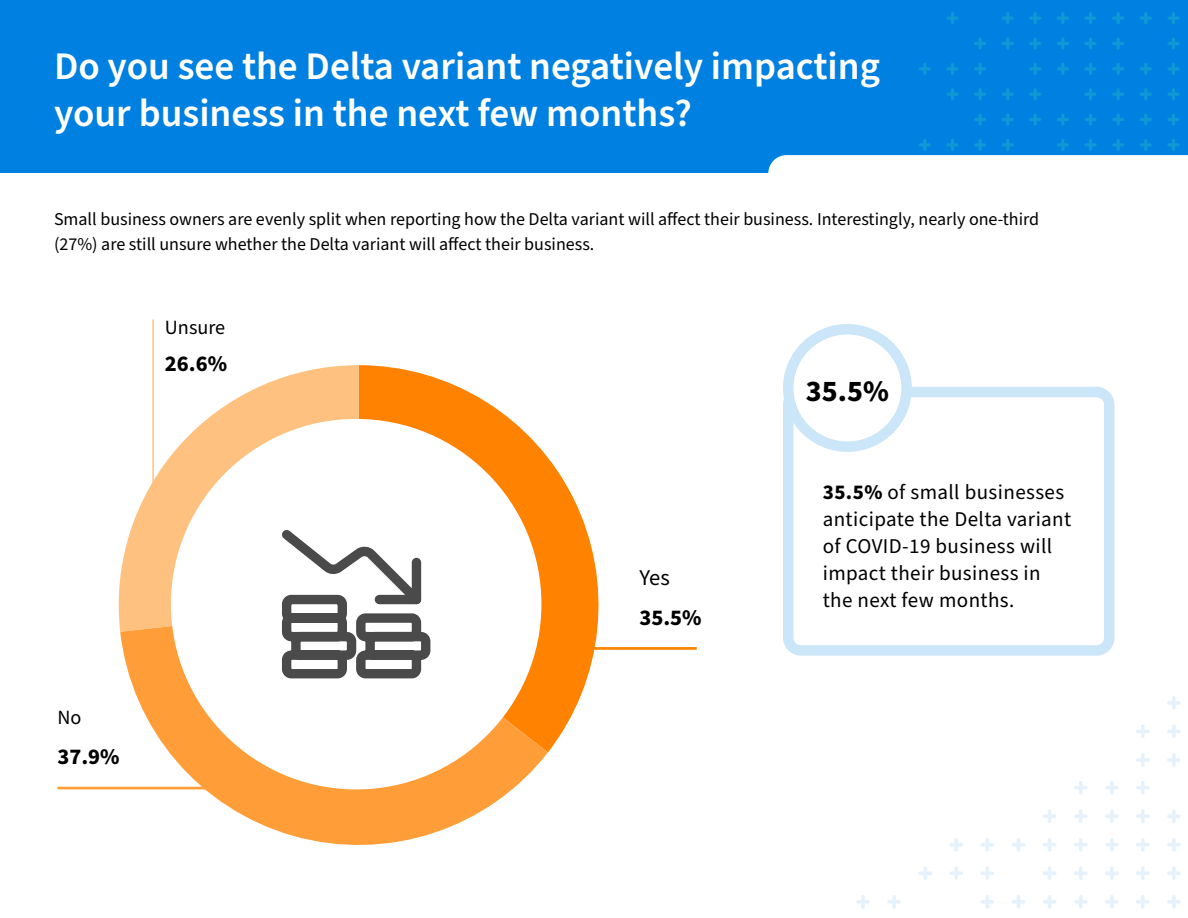
<style>
.page{position:relative;width:1188px;height:918px;background:#fff}
.page>*{position:absolute;margin:0;border:0;box-sizing:border-box;transform-origin:0 0}
.heading_3{font:600 39px/46.5px "Source Sans Pro";color:#fff}
.Chart_number{font:700 30px "Source Sans Pro";color:#000}
.Chart_number-2{font:700 22.5px "Source Sans Pro";color:#000}
.Chart_number-3{font:22.5px "Source Sans Pro";color:#000}
.Intro_para{font:21px/27px "Source Sans Pro";letter-spacing:.02em;color:#000}
.Chart_number-4{font:20.1px "Source Sans Pro";color:#000}
.Body{font:18px/25.5px "Source Sans Pro";color:#000}
.s1{font-weight:700}
</style>
<div class="page">
<div style="left:0;top:0;width:1188px;height:173px;background:#0080e0"></div>
<svg style="left:1167px;top:88px;width:13px;height:12px"></svg>
<svg style="left:1140px;top:88px;width:12px;height:12px"></svg>
<svg style="left:1112px;top:88px;width:12px;height:12px"></svg>
<svg style="left:1084px;top:88px;width:13px;height:12px"></svg>
<svg style="left:1029px;top:88px;width:12px;height:12px"></svg>
<svg style="left:1167px;top:113px;width:13px;height:13px"></svg>
<svg style="left:1140px;top:113px;width:12px;height:13px"></svg>
<svg style="left:1112px;top:113px;width:12px;height:13px"></svg>
<svg style="left:1084px;top:113px;width:13px;height:13px"></svg>
<svg style="left:1057px;top:113px;width:12px;height:13px"></svg>
<svg style="left:1029px;top:113px;width:12px;height:13px"></svg>
<svg style="left:1002px;top:88px;width:12px;height:12px"></svg>
<svg style="left:974px;top:88px;width:12px;height:12px"></svg>
<svg style="left:946px;top:88px;width:13px;height:12px"></svg>
<svg style="left:1002px;top:113px;width:12px;height:13px"></svg>
<svg style="left:974px;top:113px;width:12px;height:13px"></svg>
<svg style="left:1167px;top:12px;width:13px;height:12px"></svg>
<svg style="left:1140px;top:12px;width:12px;height:12px"></svg>
<svg style="left:1112px;top:12px;width:12px;height:12px"></svg>
<svg style="left:1084px;top:12px;width:13px;height:12px"></svg>
<svg style="left:1057px;top:12px;width:12px;height:12px"></svg>
<svg style="left:1029px;top:12px;width:12px;height:12px"></svg>
<svg style="left:1167px;top:37px;width:13px;height:13px"></svg>
<svg style="left:1112px;top:37px;width:12px;height:13px"></svg>
<svg style="left:1084px;top:37px;width:13px;height:13px"></svg>
<svg style="left:1057px;top:37px;width:12px;height:13px"></svg>
<svg style="left:1029px;top:37px;width:12px;height:13px"></svg>
<svg style="left:1167px;top:63px;width:13px;height:12px"></svg>
<svg style="left:1140px;top:63px;width:12px;height:12px"></svg>
<svg style="left:1112px;top:63px;width:12px;height:12px"></svg>
<svg style="left:1084px;top:63px;width:13px;height:12px"></svg>
<svg style="left:1057px;top:63px;width:12px;height:12px"></svg>
<svg style="left:1029px;top:63px;width:12px;height:12px"></svg>
<svg style="left:1002px;top:12px;width:12px;height:12px"></svg>
<svg style="left:946px;top:12px;width:13px;height:12px"></svg>
<svg style="left:1002px;top:37px;width:12px;height:13px"></svg>
<svg style="left:974px;top:37px;width:12px;height:13px"></svg>
<svg style="left:974px;top:63px;width:12px;height:12px"></svg>
<svg style="left:946px;top:63px;width:13px;height:12px"></svg>
<svg style="left:919px;top:63px;width:12px;height:12px"></svg>
<svg style="left:768px;top:139px;width:420px;height:34px"></svg>
<svg style="left:1167px;top:895px;width:14px;height:14px"></svg>
<svg style="left:1136px;top:895px;width:14px;height:14px"></svg>
<svg style="left:1167px;top:866px;width:14px;height:14px"></svg>
<svg style="left:1136px;top:866px;width:14px;height:14px"></svg>
<svg style="left:1105px;top:895px;width:14px;height:14px"></svg>
<svg style="left:1074px;top:895px;width:14px;height:14px"></svg>
<svg style="left:1043px;top:895px;width:13px;height:14px"></svg>
<svg style="left:1012px;top:895px;width:13px;height:14px"></svg>
<svg style="left:1105px;top:866px;width:14px;height:14px"></svg>
<svg style="left:1074px;top:866px;width:14px;height:14px"></svg>
<svg style="left:1043px;top:866px;width:13px;height:14px"></svg>
<svg style="left:1167px;top:838px;width:14px;height:14px"></svg>
<svg style="left:1136px;top:838px;width:14px;height:14px"></svg>
<svg style="left:1167px;top:809px;width:14px;height:14px"></svg>
<svg style="left:1136px;top:809px;width:14px;height:14px"></svg>
<svg style="left:1136px;top:781px;width:14px;height:14px"></svg>
<svg style="left:1105px;top:838px;width:14px;height:14px"></svg>
<svg style="left:1074px;top:838px;width:14px;height:14px"></svg>
<svg style="left:1043px;top:838px;width:13px;height:14px"></svg>
<svg style="left:1012px;top:838px;width:13px;height:14px"></svg>
<svg style="left:1105px;top:809px;width:14px;height:14px"></svg>
<svg style="left:1074px;top:809px;width:14px;height:14px"></svg>
<svg style="left:1043px;top:809px;width:13px;height:14px"></svg>
<svg style="left:1105px;top:781px;width:14px;height:14px"></svg>
<svg style="left:1074px;top:781px;width:14px;height:14px"></svg>
<svg style="left:1167px;top:753px;width:14px;height:14px"></svg>
<svg style="left:1136px;top:753px;width:14px;height:14px"></svg>
<svg style="left:1167px;top:725px;width:14px;height:13px"></svg>
<svg style="left:1136px;top:725px;width:14px;height:13px"></svg>
<svg style="left:1167px;top:696px;width:14px;height:14px"></svg>
<svg style="left:980px;top:895px;width:14px;height:14px"></svg>
<svg style="left:980px;top:866px;width:14px;height:14px"></svg>
<svg style="left:949px;top:866px;width:14px;height:14px"></svg>
<svg style="left:887px;top:895px;width:14px;height:14px"></svg>
<svg style="left:856px;top:895px;width:14px;height:14px"></svg>
<svg style="left:918px;top:866px;width:14px;height:14px"></svg>
<svg style="left:980px;top:838px;width:14px;height:14px"></svg>
<svg style="left:949px;top:838px;width:14px;height:14px"></svg>
<div style="left:783px;top:387px;width:331px;height:269px;border:10px solid #cce6f9;border-radius:13px"></div>
<div style="left:788px;top:329px;width:119px;height:118px;background:#fff;border-radius:50%"></div>
<div style="left:783px;top:324px;width:129px;height:128px;border:10px solid #cce6f9;border-radius:50%"></div>
<svg style="left:359px;top:365px;width:240px;height:387px;fill:#ff8200"></svg>
<svg style="left:118px;top:365px;width:241px;height:264px;fill:#ffc180"></svg>
<svg style="left:120px;top:605px;width:428px;height:240px;fill:#ff9e39"></svg>
<hr style="left:57px;top:787px;width:219px;height:2px;background:#ff9e39">
<hr style="left:152px;top:320px;width:2px;height:224px;background:#ffc180">
<hr style="left:580px;top:647px;width:117px;height:3px;background:#ff8200">
<div style="left:171px;top:419px;width:370px;height:370px;background:#fff;border-radius:50%"></div>
<svg style="left:281px;top:530px;width:150px;height:149px"></svg>
<p class="heading_3" style="left:54px;top:44px;width:828px">Do you see the Delta variant negatively impacting your business in the next few months?</p>
<p class="Body" style="left:54px;top:207px;width:987px">Small business owners are evenly split when reporting how the Delta variant will affect their business. Interestingly, nearly one-third (27%) are still unsure whether the Delta variant will affect their business.</p>
<p class="Chart_number-4" style="left:165px;top:314px;width:62px">Unsure</p>
<p class="Chart_number-2" style="left:165px;top:348px;width:64px">26.6%</p>
<p class="Chart_number-4" style="left:57px;top:704px;width:25px">No</p>
<p class="Chart_number-2" style="left:57px;top:741px;width:64px">37.9%</p>
<p class="Chart_number-3" style="left:639px;top:562px;width:32px">Yes</p>
<p class="Chart_number-2" style="left:639px;top:603px;width:64px">35.5%</p>
<p class="Chart_number" style="left:806px;top:371px;width:84px">35.5%</p>
<p class="Intro_para" style="left:823px;top:479px;width:250px"><span class="s1">35.5%</span> of small businesses anticipate the Delta variant of COVID-19 business will impact their business in the next few months.</p>
</div>
